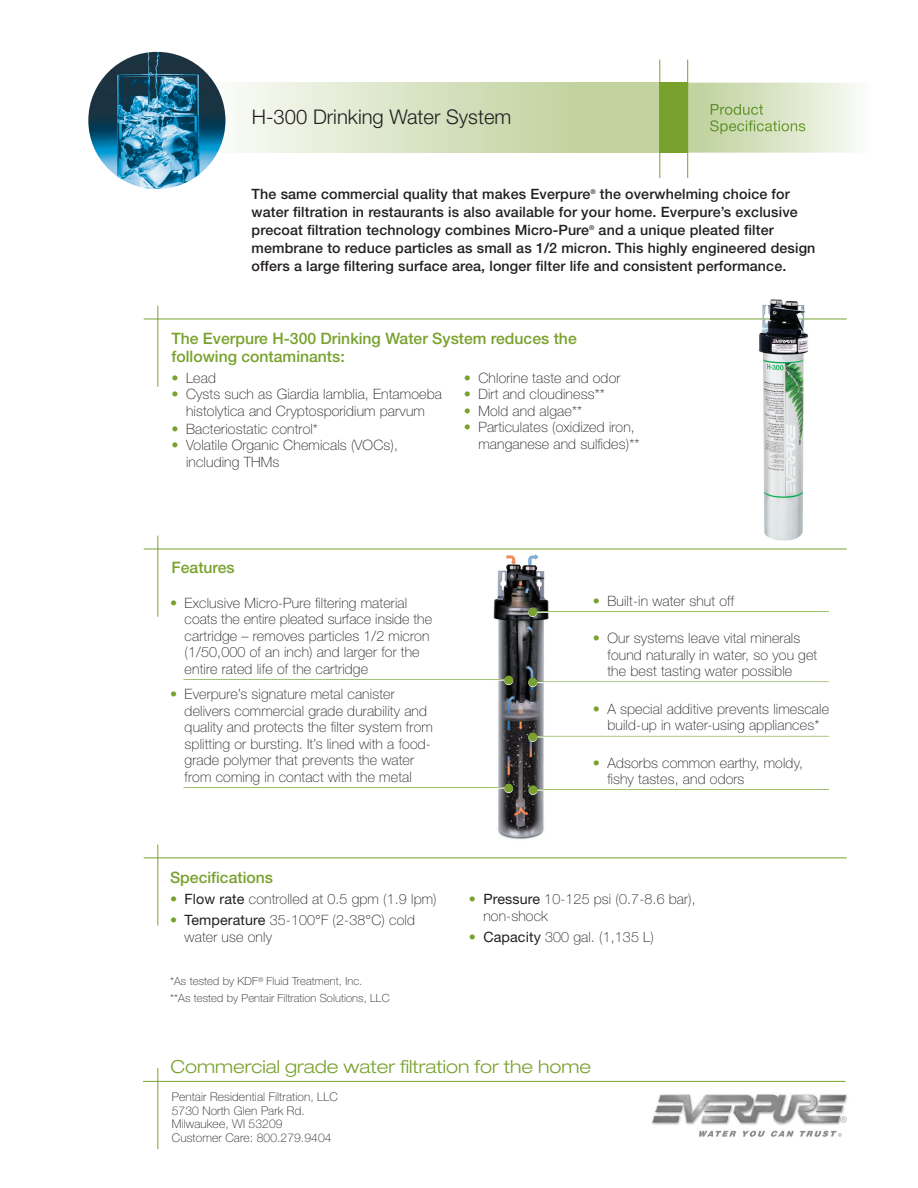
<style>
.page{position:relative;width:918px;height:1188px;background:#fff}
.page>*{position:absolute;margin:0;border:0;box-sizing:border-box;transform-origin:0 0}
.t1{font:300 20.25px "Helvetica Neue LT Std";color:#231f20}
.t2{font:300 expanded 18px "Helvetica Neue";color:#78a22d}
.t3{font:500 15.75px/18px "Helvetica Neue LT Std";color:#78a22d}
.t4{font:15px/16.5px "Helvetica Neue";letter-spacing:.01em;color:#78a22d}
.t5{font:100 14.25px/16.5px "Helvetica Neue";letter-spacing:.01em;color:#231f20}
.t6{font:500 14.25px/18px "Helvetica Neue LT Std";letter-spacing:.01em;color:#231f20}
.t7{font:100 12px/13.5px "Helvetica Neue";letter-spacing:.01em;color:#231f20}
.t8{font:100 11.25px/16.5px "Helvetica Neue";letter-spacing:.01em;color:#231f20}
.s1{color:#78a22d}
.s2{font-family:"Helvetica Neue LT Std";font-weight:400}
</style>
<div class="page">
<hr style="left:144px;top:858px;width:703px;height:1px;background:#78a22d">
<hr style="left:157px;top:845px;width:1px;height:81px;background:#78a22d">
<div style="left:183px;top:83px;width:479px;height:70px;background:linear-gradient(to right,#f5f8f7,#bcce93)"></div>
<svg style="left:688px;top:83px;width:170px;height:70px;background:#dae5c7"></svg>
<div style="left:711px;top:104px;width:52px;height:11px;background:#cddbb2"></div>
<svg style="left:710px;top:120px;width:95px;height:14px"></svg>
<hr style="left:659px;top:60px;width:1px;height:118px;background:#78a22d">
<hr style="left:687px;top:60px;width:1px;height:118px;background:#78a22d">
<div style="left:659px;top:83px;width:29px;height:70px;background:#78a22d"></div>
<hr style="left:143px;top:1081px;width:703px;height:1px;background:#78a22d">
<hr style="left:157px;top:1068px;width:1px;height:81px;background:#78a22d">
<img style="left:652px;top:1094px;width:196px;height:43px">
<img style="left:88px;top:52px;width:137px;height:137px;border-radius:69px">
<img style="left:493px;top:554px;width:56px;height:286px">
<hr style="left:144px;top:319px;width:703px;height:1px;background:#78a22d">
<hr style="left:157px;top:306px;width:1px;height:81px;background:#78a22d">
<hr style="left:144px;top:549px;width:703px;height:1px;background:#78a22d">
<hr style="left:157px;top:536px;width:1px;height:81px;background:#78a22d">
<hr style="left:184px;top:679px;width:325px;height:1px;background:#78a22d">
<hr style="left:184px;top:680px;width:323px;height:1px;background:#fff">
<hr style="left:536px;top:611px;width:293px;height:1px;background:#78a22d">
<hr style="left:536px;top:612px;width:293px;height:1px;background:#fff">
<hr style="left:537px;top:682px;width:292px;height:1px;background:#fff">
<hr style="left:532px;top:789px;width:297px;height:1px;background:#78a22d">
<hr style="left:532px;top:736px;width:297px;height:1px;background:#78a22d">
<hr style="left:532px;top:790px;width:297px;height:1px;background:#fff">
<hr style="left:532px;top:737px;width:297px;height:1px;background:#fff">
<hr style="left:184px;top:787px;width:325px;height:1px;background:#78a22d">
<hr style="left:184px;top:788px;width:325px;height:1px;background:#fff">
<div style="left:504px;top:676px;width:9px;height:9px;background:#bbc5ab;border-radius:50%"></div>
<div style="left:504px;top:676px;width:9px;height:8px;background:#78a22d;border-radius:50%"></div>
<div style="left:528px;top:678px;width:9px;height:8px;background:#78a22d;border-radius:50%"></div>
<div style="left:528px;top:608px;width:9px;height:8px;background:#78a22d;border-radius:50%"></div>
<div style="left:528px;top:732px;width:9px;height:9px;background:#78a22d;border-radius:50%"></div>
<div style="left:504px;top:784px;width:9px;height:9px;background:#bdc6ad;border-radius:50%"></div>
<div style="left:504px;top:784px;width:9px;height:8px;background:#78a22d;border-radius:50%"></div>
<div style="left:529px;top:786px;width:8px;height:9px;background:#c5d3ac;border-radius:50%"></div>
<div style="left:529px;top:785px;width:8px;height:9px;background:#78a22d;border-radius:50%"></div>
<img style="left:759px;top:299px;width:49px;height:242px">
<h1 class="t1" style="left:252px;top:104px;width:261px">H-300 Drinking Water System</h1>
<p class="t4" style="left:710px;top:101px;width:98px">Product<br>Specifications</p>
<p class="t6" style="left:252px;top:185px;width:565px">The same commercial quality that makes Everpure<sup>®</sup> the overwhelming choice for water filtration in restaurants is also available for your home. Everpure’s exclusive precoat filtration technology combines Micro-Pure<sup>®</sup> and a unique pleated filter membrane to reduce particles as small as 1/2 micron. This highly engineered design offers a large filtering surface area, longer filter life and consistent performance.</p>
<p class="t3" style="left:171px;top:329px;width:407px">The Everpure H-300 Drinking Water System reduces the following contaminants:</p>
<p class="t5" style="left:171px;top:369px;width:46px"><span class="s1">•</span> Lead</p>
<p class="t5" style="left:171px;top:386px;width:272px;text-align:center"><span class="s1">•</span> Cysts such as Giardia lamblia, Entamoeba histolytica and Cryptosporidium parvum</p>
<p class="t5" style="left:171px;top:420px;width:148px"><span class="s1">•</span> Bacteriostatic control*</p>
<p class="t5" style="left:186px;top:437px;width:214px;text-indent:-15px"><span class="s1">•</span> Volatile Organic Chemicals (VOCs), including THMs</p>
<p class="t5" style="left:464px;top:369px;width:158px"><span class="s1">•</span> Chlorine taste and odor</p>
<p class="t5" style="left:464px;top:386px;width:142px"><span class="s1">•</span> Dirt and cloudiness**</p>
<p class="t5" style="left:464px;top:402px;width:120px"><span class="s1">•</span> Mold and algae**</p>
<p class="t5" style="left:478px;top:419px;width:163px;text-indent:-15px"><span class="s1">•</span> Particulates (oxidized iron, manganese and sulfides)**</p>
<p class="t3" style="left:171px;top:558px;width:65px">Features</p>
<p class="t5" style="left:185px;top:594px;width:249px;text-indent:-15px"><span class="s1">•</span> Exclusive Micro-Pure filtering material coats the entire pleated surface inside the cartridge – removes particles 1/2 micron (1/50,000 of an inch) and larger for the entire rated life of the cartridge</p>
<p class="t5" style="left:185px;top:686px;width:250px;text-indent:-15px"><span class="s1">•</span> Everpure’s signature metal canister delivers commercial grade durability and quality and protects the filter system from splitting or bursting. It’s lined with a food&shy;grade polymer that prevents the water from coming in contact with the metal</p>
<p class="t3" style="left:170px;top:868px;width:105px">Specifications</p>
<p class="t5" style="left:170px;top:891px;width:268px"><span class="s1">•</span> <span class="s2">Flow rate</span> controlled at 0.5 gpm (1.9 lpm)</p>
<p class="t5" style="left:185px;top:912px;width:232px;text-indent:-15px"><span class="s1">•</span> <span class="s2">Temperature</span> 35-100°F (2-38°C) cold water use only</p>
<p class="t8" style="left:170px;top:973px;width:221px">*As tested by KDF<sup>®</sup> Fluid Treatment, Inc.<br>**As tested by Pentair Filtration Solutions, LLC</p>
<p class="t5" style="left:593px;top:592px;width:143px"><span class="s1">•</span> Built-in water shut off</p>
<p class="t5" style="left:607px;top:630px;width:211px;text-indent:-15px"><span class="s1">•</span> Our systems leave vital minerals found naturally in water, so you get the best tasting water possible</p>
<p class="t5" style="left:593px;top:700px;width:238px;text-align:center"><span class="s1">•</span> A special additive prevents limescale build-up in water-using appliances*</p>
<p class="t5" style="left:607px;top:754px;width:197px;text-indent:-15px"><span class="s1">•</span> Adsorbs common earthy, moldy, fishy tastes, and odors</p>
<p class="t5" style="left:483px;top:891px;width:214px;text-indent:-15px"><span class="s1">•</span> <span class="s2">Pressure</span> 10-125 psi (0.7-8.6 bar), non-shock</p>
<p class="t5" style="left:469px;top:928px;width:187px"><span class="s1">•</span> <span class="s2">Capacity</span> 300 gal. (1,135 L)</p>
<p class="t2" style="left:171px;top:1056px;width:422px">Commercial grade water filtration for the home</p>
<p class="t7" style="left:172px;top:1090px;width:168px">Pentair Residential Filtration, LLC<br>5730 North Glen Park Rd.<br>Milwaukee, WI 53209<br>Customer Care: 800.279.9404</p>
</div>
